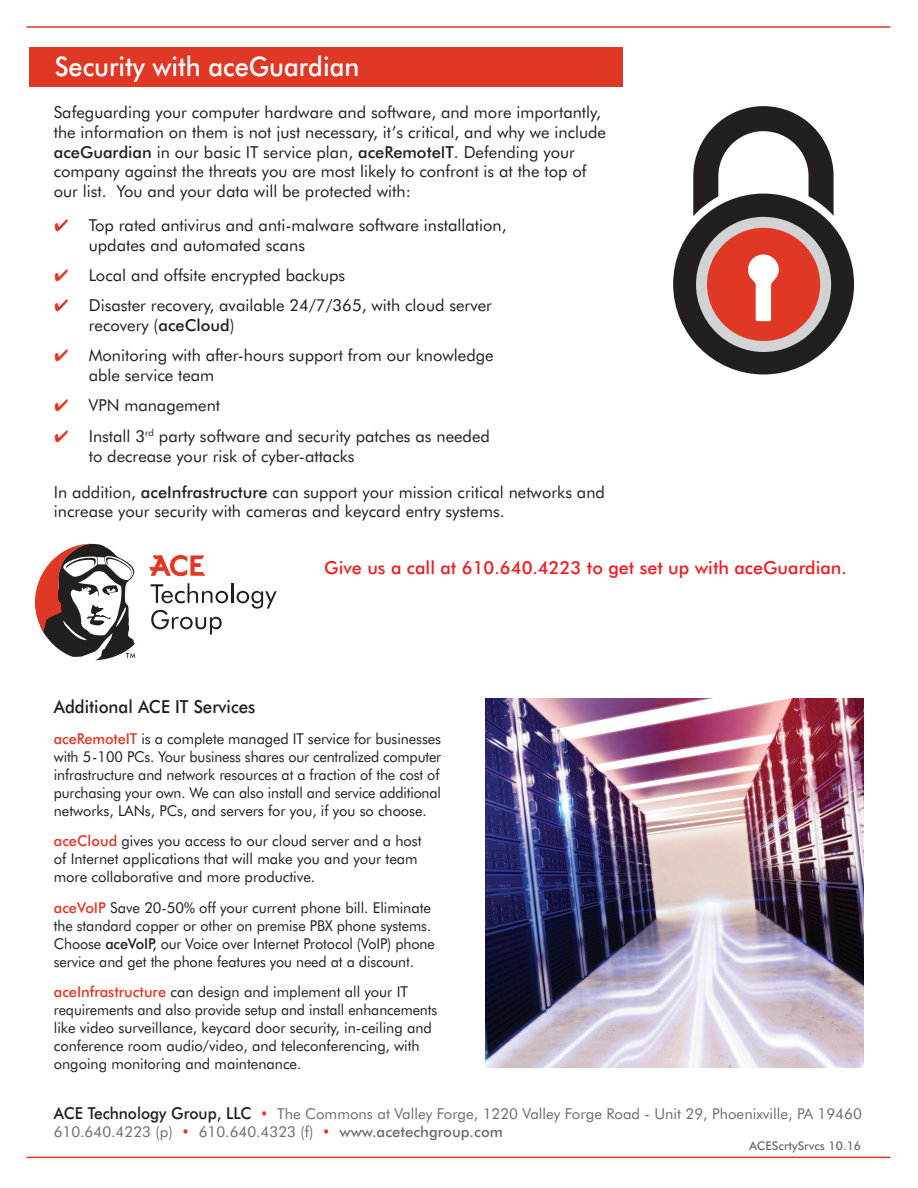
<style>
.page{position:relative;width:918px;height:1188px;background:#fff}
.page>*{position:absolute;margin:0;border:0;box-sizing:border-box;transform-origin:0 0}
.t1{font:500 27px "Futura BT";color:#fff;scale:.94 1}
.t2{font:500 18px "Futura BT";color:#ee1d23}
.t3{font:500 18px "Futura BT";color:#231f20;scale:.94 1}
.t4{font:16.5px/19.8px "Futura BT";color:#231f20}
.t5{font:15px/18px "Futura BT";letter-spacing:-.005em;color:#231f20}
.t6{font:15px/18px "Futura BT";color:#6c6d70}
.t7{font:500 12px "Futura BT";color:#6c6d70}
.s1{font-weight:500}
.s2{color:#e13825}
.s3{font-weight:500;color:#e13825}
.s4{font-weight:500;font-size:16.5px;color:#231f20}
</style>
<div class="page">
<hr style="left:231px;top:583px;width:2px;height:20px;background:#231f20">
<svg style="left:237px;top:591px;width:40px;height:18px"></svg>
<svg style="left:35px;top:543px;width:193px;height:118px"></svg>
<svg style="left:693px;top:106px;width:141px;height:110px"></svg>
<div style="left:673px;top:194px;width:181px;height:181px;background:#231f20;border-radius:50%"></div>
<div style="left:696px;top:217px;width:135px;height:135px;background:#d1d2d4;border-radius:50%"></div>
<div style="left:707px;top:228px;width:113px;height:113px;background:#e13825;border-radius:50%"></div>
<svg style="left:748px;top:254px;width:31px;height:67px"></svg>
<div style="left:29px;top:47px;width:594px;height:40px;background:#e13825"></div>
<hr style="left:27px;top:26px;width:863px;height:2px;background:#e13825">
<hr style="left:27px;top:1157px;width:863px;height:1px;background:#e13825">
<img style="left:485px;top:699px;width:378px;height:369px">
<h1 class="t1" style="left:55px;top:50px;width:326px">Security with aceGuardian</h1>
<p class="t4" style="left:54px;top:102px;width:554px">Safeguarding your computer hardware and software, and more importantly, the information on them is not just necessary, it’s critical, and why we include <span class="s1">aceGuardian</span> in our basic IT service plan, <span class="s1">aceRemoteIT</span>. Defending your company against the threats you are most likely to confront is at the top of our list. You and your data will be protected with:</p>
<p class="t4" style="left:89px;top:215px;width:419px;text-indent:-34px"><span class="s2">✔</span> Top rated antivirus and anti-malware software installation, updates and automated scans</p>
<p class="t4" style="left:54px;top:265px;width:292px"><span class="s2">✔</span> Local and offsite encrypted backups</p>
<p class="t4" style="left:89px;top:295px;width:405px;text-indent:-34px"><span class="s2">✔</span> Disaster recovery, available 24/7/365, with cloud server recovery (<span class="s1">aceCloud</span>)</p>
<p class="t4" style="left:89px;top:345px;width:406px;text-indent:-34px"><span class="s2">✔</span> Monitoring with after-hours support from our knowledge able service team</p>
<p class="t4" style="left:54px;top:396px;width:167px"><span class="s2">✔</span> VPN management</p>
<p class="t4" style="left:89px;top:426px;width:403px;text-indent:-34px"><span class="s2">✔</span> Install 3<sup>rd</sup> party software and security patches as needed to decrease your risk of cyber-attacks</p>
<p class="t4" style="left:54px;top:482px;width:553px">In addition, <span class="s1">aceInfrastructure</span> can support your mission critical networks and increase your security with cameras and keycard entry systems.</p>
<p class="t2" style="left:324px;top:557px;width:524px">Give us a call at 610.640.4223 to get set up with aceGuardian.</p>
<p class="t3" style="left:54px;top:696px;width:216px">Additional ACE IT Services</p>
<p class="t5" style="left:54px;top:729px;width:389px"><span class="s3">aceRemoteIT</span> is a complete managed IT service for businesses with 5-100 PCs. Your business shares our centralized computer infrastructure and network resources at a fraction of the cost of purchasing your own. We can also install and service additional networks, LANs, PCs, and servers for you, if you so choose.</p>
<p class="t5" style="left:54px;top:832px;width:369px"><span class="s3">aceCloud</span> gives you access to our cloud server and a host of Internet applications that will make you and your team more collaborative and more productive.</p>
<p class="t5" style="left:54px;top:898px;width:383px"><span class="s3">aceVoIP</span> Save 20-50% off your current phone bill. Eliminate the standard copper or other on premise PBX phone systems.<br>Choose <span class="s1">aceVoIP,</span> our Voice over Internet Protocol (VoIP) phone service and get the phone features you need at a discount.</p>
<p class="t5" style="left:54px;top:983px;width:385px"><span class="s3">aceInfrastructure</span> can design and implement all your IT requirements and also provide setup and install enhancements like video surveillance, keycard door security, in-ceiling and conference room audio/video, and teleconferencing, with ongoing monitoring and maintenance.</p>
<p class="t6" style="left:54px;top:1104px;width:810px"><span class="s4">ACE Technology Group, LLC</span> <span class="s3">•</span> The Commons at Valley Forge, 1220 Valley Forge Road - Unit 29, Phoenixville, PA 19460<br>610.640.4223 (p) <span class="s3">•</span> 610.640.4323 (f) <span class="s3">•</span> <span class="s1">www.acetechgroup.com</span></p>
<p class="t7" style="left:749px;top:1139px;width:113px">ACEScrtySrvcs 10.16</p>
</div>
